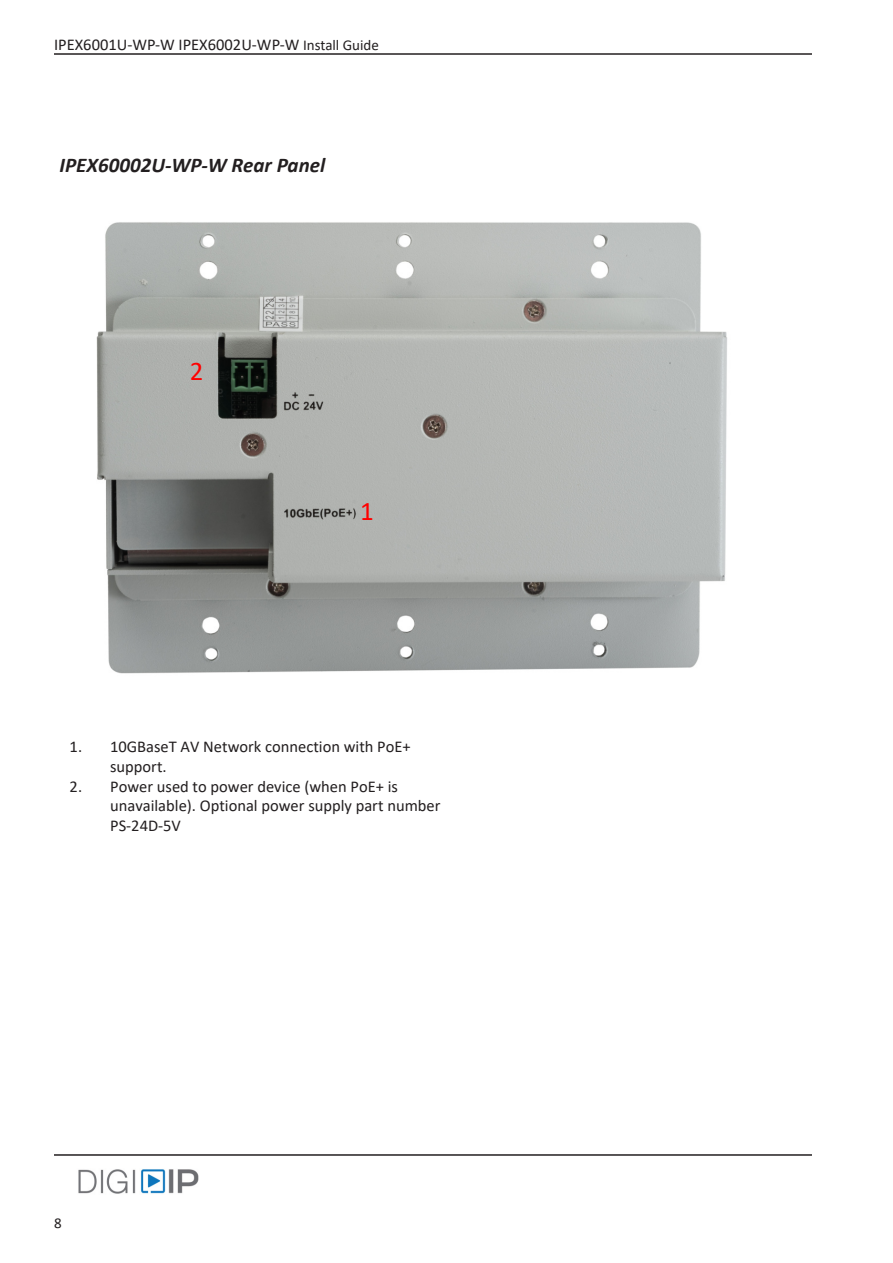
<style>
.page{position:relative;width:893px;height:1263px;background:#fff}
.page>*{position:absolute;margin:0;border:0;box-sizing:border-box;transform-origin:0 0}
.t1{font:27px "Calibri";color:#f00}
.Sub_Heading_1{font:italic 700 21px "Calibri";color:#231f20}
.t2{font:16.5px/19.8px "Calibri";color:#231f20}
.t3{font:15px "Calibri";color:#231f20}
.s1{font-size:15px}
</style>
<div class="page">
<hr style="left:54px;top:53px;width:758px;height:2px;background:#231f20">
<hr style="left:54px;top:1154px;width:758px;height:2px;background:#231f20">
<img style="left:78px;top:1169px;width:121px;height:25px">
<img style="left:96px;top:222px;width:631px;height:452px">
<p class="t2" style="left:54px;top:35px;width:326px">IPEX6001U-WP-W IPEX6002U-WP-W <span class="s1">Install Guide</span></p>
<p class="Sub_Heading_1" style="left:60px;top:150px;width:267px">IPEX60002U-WP-W Rear Panel</p>
<h1 class="t1" style="left:190px;top:352px;width:15px">2</h1>
<h1 class="t1" style="left:360px;top:492px;width:15px">1</h1>
<p class="t2" style="left:110px;top:736px;width:302px;text-indent:-41px">1. 10GBaseT AV Network connection with PoE+ support.</p>
<p class="t2" style="left:110px;top:776px;width:332px;text-indent:-41px">2. Power used to power device (when PoE+ is unavailable). Optional power supply part number<br>PS-24D-5V</p>
<p class="t3" style="left:54px;top:1212px;width:9px">8</p>
</div>
